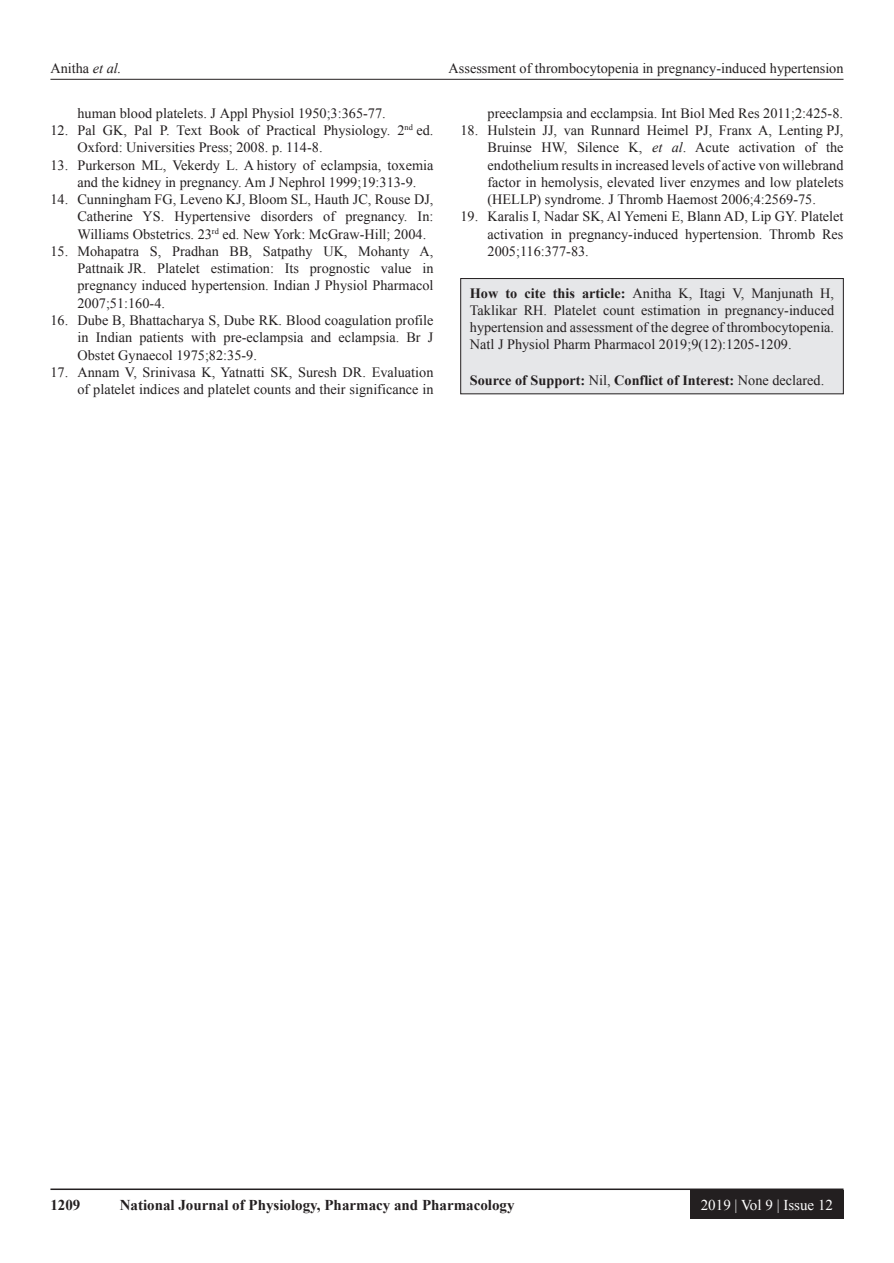
<style>
.page{position:relative;width:894px;height:1263px;background:#fff}
.page>*{position:absolute;margin:0;border:0;box-sizing:border-box;transform-origin:0 0}
.t1{font:700 15px "Times New Roman";color:#231f20}
.t2{font:15px "Times New Roman";color:#fff}
.REF{font:14.25px/17.2px "Times New Roman";color:#231f20;text-align:justify}
.HTC{font:14.25px/17.2px "Times New Roman";color:#231f20;text-align:justify}
.HTC-2{font:700 14.25px "Times New Roman";color:#231f20}
.s1{font-style:italic}
.s2{font-weight:700}
.s3{font-weight:400}
</style>
<div class="page">
<hr style="left:50px;top:79px;width:793px;height:1px;background:#231f20">
<hr style="left:50px;top:1188px;width:793px;height:2px;background:#231f20">
<div style="left:690px;top:1190px;width:153px;height:28px;background:#231f20"></div>
<div style="left:460px;top:278px;width:383px;height:116px;background:#e6e7e9"></div>
<div style="left:460px;top:278px;width:383px;height:116px;border:1px solid #231f20"></div>
<p class="REF" style="left:50px;top:59px;width:72px">Anitha <span class="s1">et al.</span></p>
<p class="REF" style="left:448px;top:59px;width:396px">Assessment of thrombocytopenia in pregnancy-induced hypertension</p>
<p class="REF" style="left:77px;top:104px;width:309px">human blood platelets. J Appl Physiol 1950;3:365-77.</p>
<p class="REF" style="left:77px;top:121px;width:357px;text-indent:-27px">12. Pal GK, Pal P. Text Book of Practical Physiology. 2<sup>nd</sup> ed.<br>Oxford: Universities Press; 2008. p. 114-8.</p>
<p class="REF" style="left:77px;top:156px;width:357px;text-indent:-27px">13. Purkerson ML, Vekerdy L. A history of eclampsia, toxemia and the kidney in pregnancy. Am J Nephrol 1999;19:313-9.</p>
<p class="REF" style="left:77px;top:190px;width:357px;text-indent:-27px">14. Cunningham FG, Leveno KJ, Bloom SL, Hauth JC, Rouse DJ, Catherine YS. Hypertensive disorders of pregnancy. In:<br>Williams Obstetrics. 23<sup>rd</sup> ed. New York: McGraw-Hill; 2004.</p>
<p class="REF" style="left:77px;top:242px;width:357px;text-indent:-27px">15. Mohapatra S, Pradhan BB, Satpathy UK, Mohanty A, Pattnaik JR. Platelet estimation: Its prognostic value in pregnancy induced hypertension. Indian J Physiol Pharmacol 2007;51:160-4.</p>
<p class="REF" style="left:77px;top:311px;width:357px;text-indent:-27px">16. Dube B, Bhattacharya S, Dube RK. Blood coagulation profile in Indian patients with pre-eclampsia and eclampsia. Br J Obstet Gynaecol 1975;82:35-9.</p>
<p class="REF" style="left:50px;top:363px;width:384px;text-align:right">17. Annam V, Srinivasa K, Yatnatti SK, Suresh DR. Evaluation of platelet indices and platelet counts and their significance in</p>
<p class="REF" style="left:487px;top:104px;width:357px">preeclampsia and ecclampsia. Int Biol Med Res 2011;2:425-8.</p>
<p class="REF" style="left:487px;top:121px;width:357px;text-indent:-27px">18. Hulstein JJ, van Runnard Heimel PJ, Franx A, Lenting PJ, Bruinse HW, Silence K, <span class="s1">et al</span>. Acute activation of the endothelium results in increased levels of active von willebrand factor in hemolysis, elevated liver enzymes and low platelets (HELLP) syndrome. J Thromb Haemost 2006;4:2569-75.</p>
<p class="REF" style="left:487px;top:208px;width:357px;text-indent:-27px">19. Karalis I, Nadar SK, Al Yemeni E, Blann AD, Lip GY. Platelet activation in pregnancy-induced hypertension. Thromb Res 2005;116:377-83.</p>
<p class="HTC" style="left:469px;top:284px;width:365px"><span class="s2">How to cite this article:</span> Anitha K, Itagi V, Manjunath H, Taklikar RH. Platelet count estimation in pregnancy-induced hypertension and assessment of the degree of thrombocytopenia.<br>Natl J Physiol Pharm Pharmacol 2019;9(12):1205-1209.</p>
<p class="HTC-2" style="left:469px;top:369px;width:356px">Source of Support: <span class="s3">Nil,</span> Conflict of Interest: <span class="s3">None declared.</span></p>
<p class="t1" style="left:50px;top:1194px;width:31px">1209</p>
<p class="t1" style="left:120px;top:1194px;width:396px">National Journal of Physiology, Pharmacy and Pharmacology</p>
<p class="t2" style="left:700px;top:1193px;width:134px">2019 | Vol 9 | Issue 12</p>
</div>
